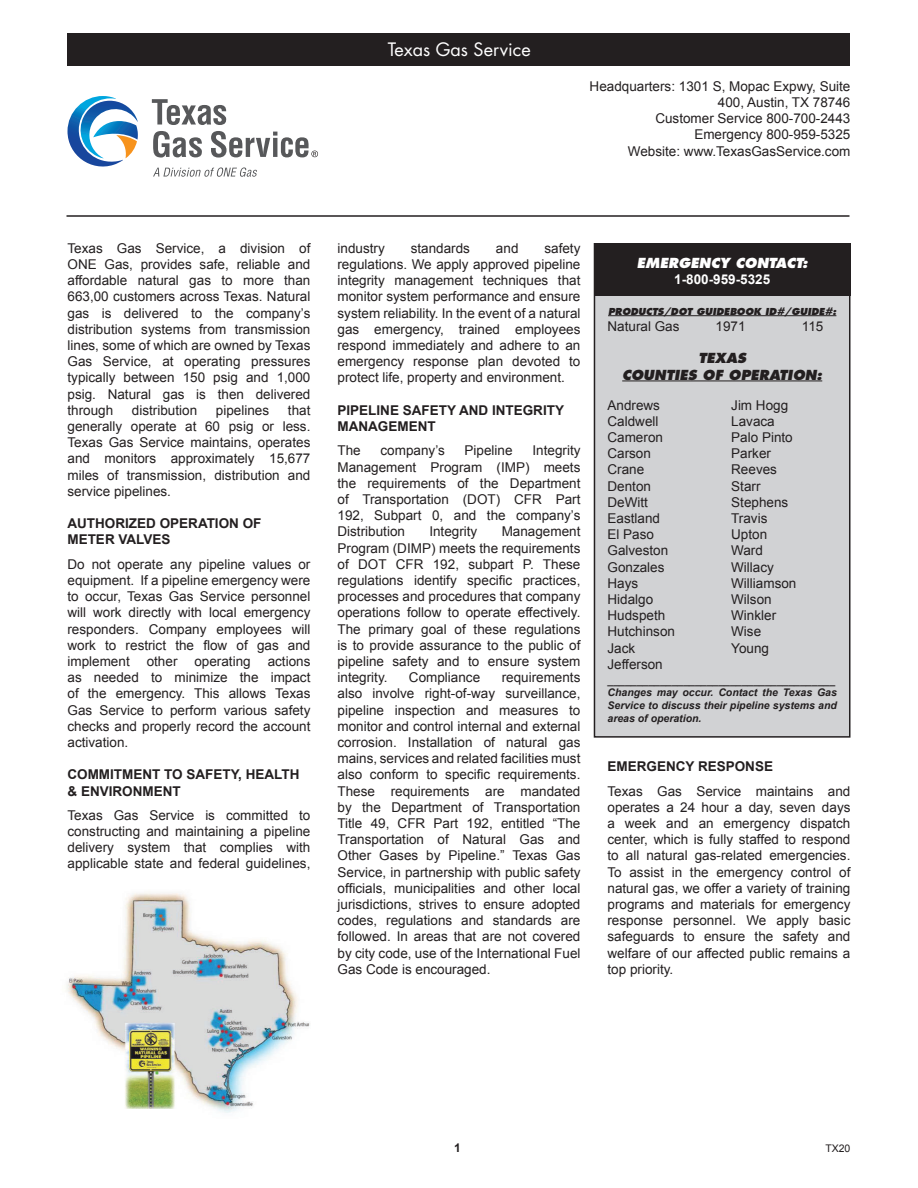
<style>
.page{position:relative;width:918px;height:1188px;background:#fff}
.page>*{position:absolute;margin:0;border:0;box-sizing:border-box;transform-origin:0 0}
.t1{font:18px "Futura";color:#fff}
.t2{font:13.5px/16.2px "Arial";color:#231f20;text-align:justify}
.t3{font:700 13.5px "Arial";color:#231f20}
.t4{font:italic 800 13.5px "Futura";color:#231f20}
.t5{font:italic 800 13.5px "Futura";color:#fff}
.t6{font:700 13.5px "Arial";color:#fff}
.t7{font:700 12px "Arial";color:#231f20}
.t8{font:italic 700 10.5px/12.6px "Arial";color:#231f20;text-align:justify}
.t9{font:10.5px "Arial";color:#231f20}
.t10{font:italic 800 9.3px "Futura";color:#231f20}
</style>
<div class="page">
<div style="left:594px;top:244px;width:256px;height:493px;background:#d1d2d4"></div>
<div style="left:594px;top:243px;width:256px;height:495px;border:2px solid #231f20"></div>
<hr style="left:67px;top:215px;width:783px;height:2px;background:#231f20">
<div style="left:68px;top:34px;width:782px;height:32px;background:#231f20"></div>
<div style="left:594px;top:244px;width:256px;height:52px;background:#231f20"></div>
<hr style="left:608px;top:315px;width:228px;height:1px;background:#231f20">
<hr style="left:622px;top:381px;width:200px;height:1px;background:#231f20">
<img style="left:66px;top:892px;width:244px;height:221px">
<svg style="left:152px;top:99px;width:74px;height:26px"></svg>
<svg style="left:153px;top:131px;width:49px;height:27px"></svg>
<svg style="left:153px;top:167px;width:104px;height:10px"></svg>
<svg style="left:68px;top:96px;width:70px;height:71px"></svg>
<svg style="left:211px;top:131px;width:107px;height:27px"></svg>
<p class="t1" style="left:388px;top:38px;width:145px">Texas Gas Service</p>
<p class="t2" style="left:590px;top:78px;width:262px;text-align:right">Headquarters: 1301 S, Mopac Expwy, Suite<br>400, Austin, TX 78746</p>
<p class="t2" style="left:655px;top:111px;width:197px">Customer Service 800-700-2443</p>
<p class="t2" style="left:694px;top:127px;width:158px">Emergency 800-959-5325</p>
<p class="t2" style="left:628px;top:143px;width:224px">Website: www.TexasGasService.com</p>
<p class="t2" style="left:68px;top:240px;width:245px">Texas Gas Service, a division of ONE Gas, provides safe, reliable and affordable natural gas to more than 663,00 customers across Texas. Natural gas is delivered to the company’s distribution systems from transmission lines, some of which are owned by Texas Gas Service, at operating pressures typically between 150 psig and 1,000 psig. Natural gas is then delivered through</p>
<p class="t2" style="left:68px;top:402px;width:244px;text-indent:220px">that generally operate at 60 psig or less.<br>Texas Gas Service maintains, operates and monitors approximately 15,677 miles of transmission, distribution and service pipelines.</p>
<p class="t3" style="left:68px;top:515px;width:196px">AUTHORIZED OPERATION OF</p>
<p class="t3" style="left:68px;top:531px;width:105px">METER VALVES</p>
<p class="t2" style="left:68px;top:556px;width:244px">Do not operate any pipeline values or equipment. If a pipeline emergency were to occur, Texas Gas Service personnel will work directly with local emergency responders. Company employees will work to restrict the flow of gas and implement</p>
<p class="t2" style="left:132px;top:402px;width:67px">distribution</p>
<p class="t2" style="left:216px;top:402px;width:55px">pipelines</p>
<p class="t2" style="left:68px;top:653px;width:244px;text-indent:200px">actions as needed to minimize the impact of the emergency. This allows Texas Gas Service to perform various safety checks and properly record the account activation.</p>
<p class="t3" style="left:68px;top:766px;width:233px">COMMITMENT TO SAFETY, HEALTH</p>
<p class="t3" style="left:68px;top:782px;width:115px">&amp; ENVIRONMENT</p>
<p class="t2" style="left:68px;top:807px;width:245px">Texas Gas Service is committed to constructing and maintaining a pipeline delivery system that complies with applicable state and federal guidelines,</p>
<p class="t2" style="left:147px;top:653px;width:32px">other</p>
<p class="t2" style="left:194px;top:653px;width:58px">operating</p>
<p class="t2" style="left:338px;top:240px;width:245px;text-indent:207px">safety regulations. We apply approved pipeline integrity management techniques that monitor system performance and ensure system reliability. In the event of a natural gas emergency, trained employees respond immediately and adhere to an emergency response plan devoted to protect life, property and environment.</p>
<p class="t3" style="left:338px;top:401px;width:228px">PIPELINE SAFETY AND INTEGRITY</p>
<p class="t3" style="left:338px;top:417px;width:100px">MANAGEMENT</p>
<p class="t2" style="left:338px;top:443px;width:25px">The</p>
<p class="t2" style="left:381px;top:443px;width:66px">company’s</p>
<p class="t2" style="left:465px;top:443px;width:50px">Pipeline</p>
<p class="t2" style="left:338px;top:240px;width:49px">industry</p>
<p class="t2" style="left:411px;top:240px;width:61px">standards</p>
<p class="t2" style="left:496px;top:240px;width:24px">and</p>
<p class="t2" style="left:338px;top:443px;width:245px;text-indent:195px">Integrity Management Program (IMP) meets the requirements of the Department of Transportation (DOT) CFR Part 192, Subpart 0, and the company’s Distribution</p>
<p class="t2" style="left:338px;top:524px;width:244px;text-indent:164px">Management Program (DIMP) meets the requirements of DOT CFR 192, subpart P. These regulations identify specific practices, processes and procedures that company operations follow to operate effectively.<br>The primary goal of these regulations is to provide assurance to the public of pipeline safety and to ensure system integrity.</p>
<p class="t2" style="left:429px;top:524px;width:50px">Integrity</p>
<p class="t2" style="left:409px;top:669px;width:73px">Compliance</p>
<p class="t2" style="left:338px;top:669px;width:245px;text-indent:164px">requirements also involve right-of-way surveillance, pipeline inspection and measures to monitor and control internal and external corrosion. Installation of natural gas mains, services and related facilities must also conform to specific requirements.<br>These requirements are mandated by the Department of Transportation Title 49, CFR Part 192, entitled “The Transportation of Natural Gas and Other Gases by Pipeline.” Texas Gas Service, in partnership with public safety officials, municipalities and other local jurisdictions, strives to ensure adopted codes, regulations and standards are followed. In areas that are not covered by city code, use of the International Fuel Gas Code is encouraged.</p>
<p class="t5" style="left:637px;top:254px;width:172px">EMERGENCY CONTACT:</p>
<p class="t6" style="left:674px;top:271px;width:98px">1-800-959-5325</p>
<p class="t10" style="left:608px;top:305px;width:230px">PRODUCTS/DOT GUIDEBOOK ID#/GUIDE#:</p>
<p class="t2" style="left:608px;top:318px;width:74px">Natural Gas</p>
<p class="t2" style="left:716px;top:318px;width:32px">1971</p>
<p class="t2" style="left:802px;top:318px;width:23px">115</p>
<p class="t4" style="left:698px;top:350px;width:49px">TEXAS</p>
<p class="t4" style="left:622px;top:366px;width:202px">COUNTIES OF OPERATION:</p>
<p class="t2" style="left:608px;top:397px;width:54px">Andrews</p>
<p class="t2" style="left:608px;top:413px;width:53px">Caldwell</p>
<p class="t2" style="left:608px;top:429px;width:57px">Cameron</p>
<p class="t2" style="left:608px;top:445px;width:45px">Carson</p>
<p class="t2" style="left:608px;top:462px;width:38px">Crane</p>
<p class="t2" style="left:608px;top:478px;width:45px">Denton</p>
<p class="t2" style="left:608px;top:494px;width:42px">DeWitt</p>
<p class="t2" style="left:608px;top:510px;width:54px">Eastland</p>
<p class="t2" style="left:608px;top:526px;width:48px">El Paso</p>
<p class="t2" style="left:608px;top:543px;width:62px">Galveston</p>
<p class="t2" style="left:608px;top:559px;width:59px">Gonzales</p>
<p class="t2" style="left:608px;top:575px;width:32px">Hays</p>
<p class="t2" style="left:608px;top:591px;width:47px">Hidalgo</p>
<p class="t2" style="left:608px;top:607px;width:59px">Hudspeth</p>
<p class="t2" style="left:608px;top:624px;width:69px">Hutchinson</p>
<p class="t2" style="left:608px;top:640px;width:29px">Jack</p>
<p class="t2" style="left:608px;top:656px;width:57px">Jefferson</p>
<p class="t2" style="left:731px;top:397px;width:59px">Jim Hogg</p>
<p class="t2" style="left:731px;top:413px;width:45px">Lavaca</p>
<p class="t2" style="left:731px;top:429px;width:63px">Palo Pinto</p>
<p class="t2" style="left:731px;top:445px;width:41px">Parker</p>
<p class="t2" style="left:731px;top:462px;width:47px">Reeves</p>
<p class="t2" style="left:731px;top:478px;width:31px">Starr</p>
<p class="t2" style="left:731px;top:494px;width:59px">Stephens</p>
<p class="t2" style="left:731px;top:510px;width:38px">Travis</p>
<p class="t2" style="left:731px;top:526px;width:38px">Upton</p>
<p class="t2" style="left:731px;top:543px;width:33px">Ward</p>
<p class="t2" style="left:731px;top:559px;width:44px">Willacy</p>
<p class="t2" style="left:731px;top:575px;width:67px">Williamson</p>
<p class="t2" style="left:731px;top:591px;width:42px">Wilson</p>
<p class="t2" style="left:731px;top:607px;width:46px">Winkler</p>
<p class="t2" style="left:731px;top:624px;width:31px">Wise</p>
<p class="t2" style="left:731px;top:640px;width:39px">Young</p>
<p class="t8" style="left:608px;top:674px;width:229px">_______________________________________</p>
<p class="t8" style="left:608px;top:687px;width:231px">Changes may occur. Contact the Texas Gas Service to discuss their pipeline systems and areas of operation.</p>
<p class="t3" style="left:608px;top:758px;width:167px">EMERGENCY RESPONSE</p>
<p class="t2" style="left:608px;top:783px;width:245px">Texas Gas Service maintains and operates a 24 hour a day, seven days a week and an emergency dispatch center, which is fully staffed to respond to all natural gas-related emergencies.<br>To assist in the emergency control of natural gas, we offer a variety of training programs and materials for emergency response personnel. We apply basic safeguards to ensure the safety and welfare of our affected public remains a top priority.</p>
<p class="t7" style="left:454px;top:1140px;width:8px">1</p>
<p class="t9" style="left:825px;top:1141px;width:27px">TX20</p>
</div>
